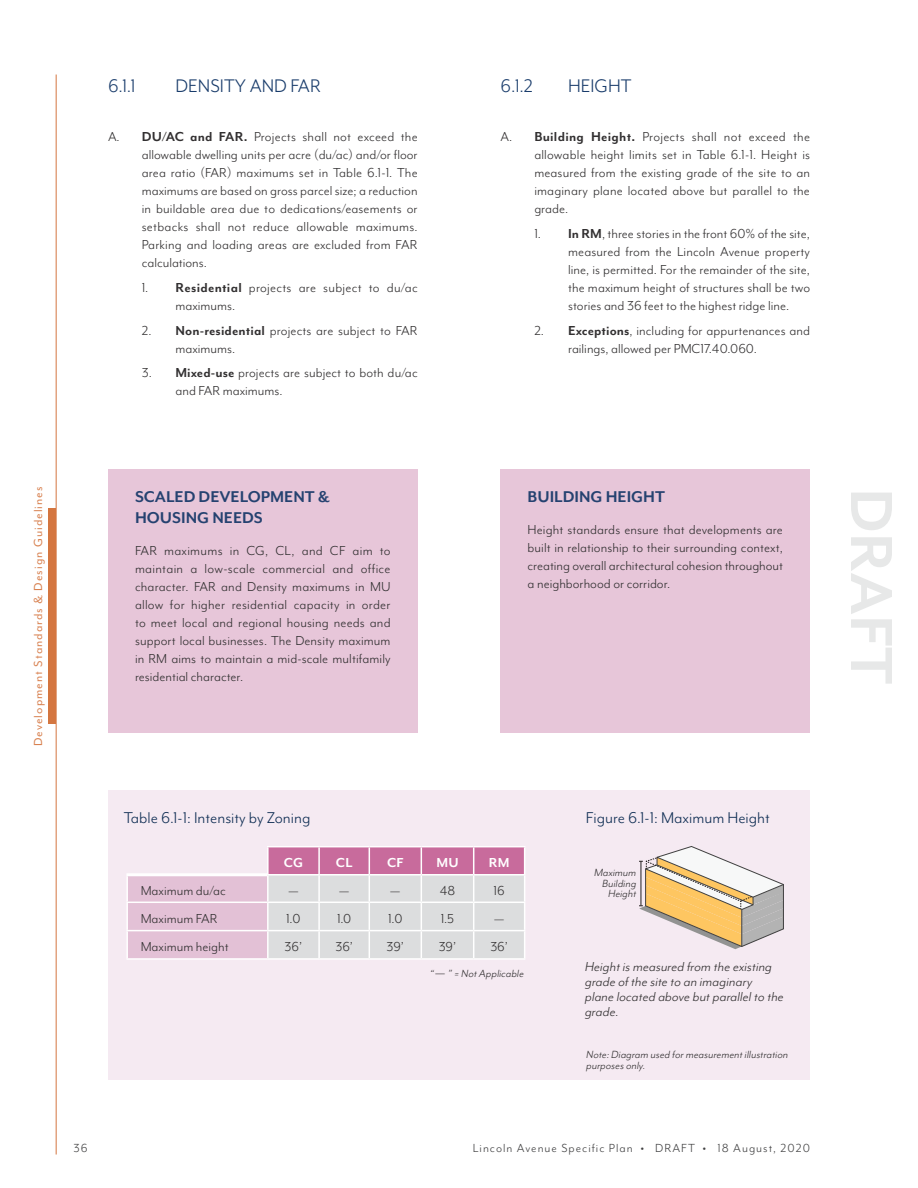
<style>
.page{position:relative;width:918px;height:1188px;background:#fff}
.page>*{position:absolute;margin:0;border:0;box-sizing:border-box;transform-origin:0 0}
.t1{font:700 68.25px "Mr Eaves Mod OT";color:#e7e8e8}
.t2{font:21px "Mr Eaves Mod OT";color:#193c6b}
.t3{font:18px "Mr Eaves Mod OT";color:#0e2d53}
.Standards_Subheader{font:700 18px/21px "Mr Eaves Mod OT";color:#254270}
.Standards_Intro_Text{font:15px/18px "Mr Eaves Mod OT";letter-spacing:.005em;color:#323031;text-align:justify}
.t4{font:italic 15px/15px "Mr Eaves Mod OT";color:#323031}
.Table{font:15px "Mr Eaves Mod OT";color:#323031}
.Table_Header{font:700 15px "Mr Eaves Mod OT";letter-spacing:.02em;color:#fff}
.t5{font:13.5px "Mr Eaves Mod OT";letter-spacing:.075em;color:#414142}
.t6{font:13.5px "Mr Eaves Mod OT";letter-spacing:.075em;color:#d88150}
.t7{font:italic 12px/10.5px "Mr Eaves Mod OT";color:#323031}
.s1{font-weight:700}
.s2{font-style:normal;font-size:15px}
</style>
<div class="page">
<hr style="left:56px;top:75px;width:1px;height:1080px;background:#d47640">
<div style="left:49px;top:509px;width:7px;height:215px;background:#d47640"></div>
<div style="left:108px;top:469px;width:310px;height:263px;background:#e7c6d9"></div>
<div style="left:501px;top:469px;width:309px;height:263px;background:#e7c6d9"></div>
<div style="left:108px;top:791px;width:702px;height:289px;background:#f5eaf2"></div>
<svg style="left:128px;top:847px;width:397px;height:111px;background:#dec6d4"></svg>
<hr style="left:267px;top:846px;width:52px;height:1px;background:#fff">
<hr style="left:267px;top:847px;width:2px;height:27px;background:#fff">
<hr style="left:319px;top:846px;width:50px;height:1px;background:#fff">
<hr style="left:369px;top:846px;width:52px;height:1px;background:#fff">
<hr style="left:421px;top:846px;width:53px;height:1px;background:#fff">
<hr style="left:474px;top:846px;width:51px;height:1px;background:#fff">
<hr style="left:267px;top:874px;width:52px;height:2px;background:#fff">
<hr style="left:319px;top:874px;width:50px;height:2px;background:#fff">
<hr style="left:369px;top:874px;width:52px;height:2px;background:#fff">
<hr style="left:421px;top:874px;width:53px;height:2px;background:#fff">
<hr style="left:474px;top:874px;width:51px;height:2px;background:#fff">
<hr style="left:126px;top:873px;width:141px;height:3px;background:#fff">
<hr style="left:126px;top:902px;width:142px;height:1px;background:#fff">
<hr style="left:126px;top:930px;width:142px;height:1px;background:#fff">
<hr style="left:268px;top:958px;width:51px;height:2px;background:#fff">
<hr style="left:319px;top:958px;width:50px;height:2px;background:#fff">
<hr style="left:369px;top:958px;width:52px;height:2px;background:#fff">
<hr style="left:421px;top:958px;width:53px;height:2px;background:#fff">
<hr style="left:474px;top:958px;width:51px;height:2px;background:#fff">
<hr style="left:126px;top:876px;width:2px;height:26px;background:#fff">
<hr style="left:267px;top:876px;width:2px;height:26px;background:#fff">
<hr style="left:126px;top:903px;width:2px;height:27px;background:#fff">
<hr style="left:267px;top:903px;width:2px;height:27px;background:#fff">
<hr style="left:126px;top:931px;width:2px;height:27px;background:#fff">
<hr style="left:267px;top:931px;width:2px;height:27px;background:#fff">
<hr style="left:126px;top:958px;width:142px;height:2px;background:#fff">
<svg style="left:639px;top:846px;width:145px;height:103px"></svg>
<p class="t2" style="left:108px;top:75px;width:29px">6.1.1</p>
<p class="t2" style="left:176px;top:75px;width:147px">DENSITY AND FAR</p>
<p class="t2" style="left:501px;top:75px;width:34px">6.1.2</p>
<p class="t2" style="left:568px;top:75px;width:65px">HEIGHT</p>
<p class="Standards_Intro_Text" style="left:142px;top:128px;width:277px;text-indent:-34px">A. <span class="s1">DU/AC and FAR.</span> Projects shall not exceed the allowable dwelling units per acre (du/ac) and/or floor area ratio (FAR) maximums set in Table 6.1-1. The maximums are based on gross parcel size; a reduction in buildable area due to dedications/easements or setbacks shall not reduce allowable maximums.<br>Parking and loading areas are excluded from FAR calculations.</p>
<p class="Standards_Intro_Text" style="left:176px;top:279px;width:244px;text-indent:-34px">1. <span class="s1">Residential</span> projects are subject to du/ac maximums.</p>
<p class="Standards_Intro_Text" style="left:176px;top:321px;width:244px;text-indent:-34px">2. <span class="s1">Non-residential</span> projects are subject to FAR maximums.</p>
<p class="Standards_Intro_Text" style="left:176px;top:364px;width:244px;text-indent:-34px">3. <span class="s1">Mixed-use</span> projects are subject to both du/ac and FAR maximums.</p>
<p class="Standards_Intro_Text" style="left:534px;top:128px;width:277px;text-indent:-34px">A. <span class="s1">Building Height.</span> Projects shall not exceed the allowable height limits set in Table 6.1-1. Height is measured from the existing grade of the site to an imaginary plane located above but parallel to the grade.</p>
<p class="Standards_Intro_Text" style="left:568px;top:225px;width:244px;text-indent:-34px">1. <span class="s1">In RM</span>, three stories in the front 60% of the site, measured from the Lincoln Avenue property line, is permitted. For the remainder of the site, the maximum height of structures shall be two stories and 36 feet to the highest ridge line.</p>
<p class="Standards_Intro_Text" style="left:568px;top:321px;width:243px;text-indent:-34px">2. <span class="s1">Exceptions</span>, including for appurtenances and railings, allowed per PMC17.40.060.</p>
<p class="t6" style="left:31px;top:746px;width:261px;rotate:-90deg">Development Standards &amp; Design Guidelines</p>
<p class="Standards_Subheader" style="left:135px;top:487px;width:196px">SCALED DEVELOPMENT &amp;<br>HOUSING NEEDS</p>
<p class="Standards_Intro_Text" style="left:135px;top:542px;width:257px">FAR maximums in CG, CL, and CF aim to maintain a low-scale commercial and office character. FAR and Density maximums in MU allow for higher residential capacity in order to meet local and regional housing needs and support local businesses. The Density maximum in RM aims to maintain a mid-scale multifamily residential character.</p>
<p class="Standards_Subheader" style="left:528px;top:487px;width:139px">BUILDING HEIGHT</p>
<p class="Standards_Intro_Text" style="left:528px;top:521px;width:257px">Height standards ensure that developments are built in relationship to their surrounding context, creating overall architectural cohesion throughout a neighborhood or corridor.</p>
<p class="t3" style="left:124px;top:808px;width:188px">Table 6.1-1: Intensity by Zoning</p>
<p class="Table_Header" style="left:284px;top:854px;width:21px">CG</p>
<p class="Table_Header" style="left:336px;top:854px;width:18px">CL</p>
<p class="Table_Header" style="left:387px;top:854px;width:18px">CF</p>
<p class="Table_Header" style="left:436px;top:854px;width:24px">MU</p>
<p class="Table_Header" style="left:489px;top:854px;width:22px">RM</p>
<p class="Table" style="left:141px;top:883px;width:87px">Maximum du/ac</p>
<p class="Table" style="left:289px;top:883px;width:11px">—</p>
<p class="Table" style="left:339px;top:883px;width:11px">—</p>
<p class="Table" style="left:391px;top:883px;width:11px">—</p>
<p class="Table" style="left:440px;top:883px;width:17px">48</p>
<p class="Table" style="left:494px;top:883px;width:13px">16</p>
<p class="Table" style="left:141px;top:910px;width:78px">Maximum FAR</p>
<p class="Table" style="left:286px;top:910px;width:16px">1.0</p>
<p class="Table" style="left:337px;top:910px;width:16px">1.0</p>
<p class="Table" style="left:388px;top:910px;width:16px">1.0</p>
<p class="Table" style="left:441px;top:910px;width:15px">1.5</p>
<p class="Table" style="left:494px;top:910px;width:11px">—</p>
<p class="Table" style="left:141px;top:938px;width:89px">Maximum height</p>
<p class="Table" style="left:285px;top:938px;width:19px">36’</p>
<p class="Table" style="left:335px;top:938px;width:19px">36’</p>
<p class="Table" style="left:386px;top:938px;width:19px">39’</p>
<p class="Table" style="left:439px;top:938px;width:19px">39’</p>
<p class="Table" style="left:490px;top:938px;width:19px">36’</p>
<p class="t3" style="left:586px;top:808px;width:185px">Figure 6.1-1: Maximum Height</p>
<p class="t7" style="left:594px;top:868px;width:46px;text-align:right">Maximum<br>Building<br>Height</p>
<p class="t7" style="left:429px;top:969px;width:98px">“<span class="s2">—</span> ”= NotApplicable</p>
<p class="t4" style="left:584px;top:960px;width:203px">Heightismeasured from the existing grade ofthe site to an imaginary plane located above butparallelto the grade.</p>
<p class="t7" style="left:586px;top:1050px;width:206px">Note:Diagram used formeasurementillustration purposesonly.</p>
<p class="t7" style="left:564px;top:995px;width:160px">Note:Diagram used formeasurement</p>
<p class="t5" style="left:74px;top:1140px;width:16px">36</p>
<p class="t5" style="left:473px;top:1140px;width:339px">Lincoln Avenue Specific Plan <span class="s1">•</span> DRAFT <span class="s1">•</span> 18 August, 2020</p>
<h1 class="t1" style="left:908px;top:488px;width:198px;rotate:90deg">DRAFT</h1>
</div>
